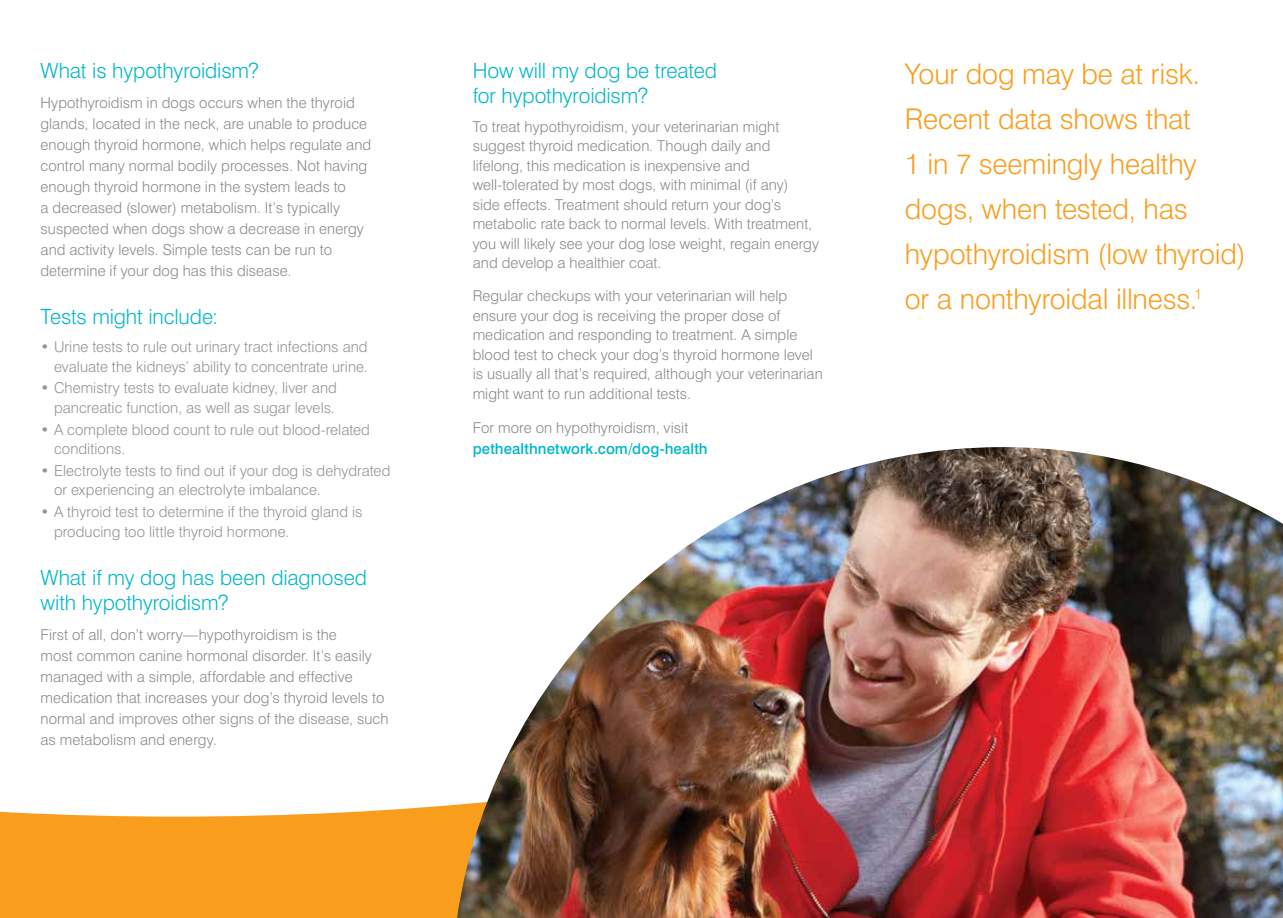
<style>
.page{position:relative;width:1283px;height:918px;background:#fff}
.page>*{position:absolute;margin:0;border:0;box-sizing:border-box;transform-origin:0 0}
.t1{font:300 28.5px/45px "Swiss 721 BT";letter-spacing:-.01em;color:#f99d1c}
.t2{font:300 21px/25.5px "Swiss 721 BT";letter-spacing:-.01em;color:#00b7c9}
.t3{font:300 15px/21px "Swiss 721 BT";letter-spacing:.005em;color:#878a8f}
.t4{font:300 15px/19.5px "Swiss 721 BT";letter-spacing:.005em;color:#909498}
.t5{font:500 15px "Swiss 721 BT";letter-spacing:.005em;color:#00b7c9}
</style>
<div class="page">
<div style="left:0;top:0;width:1282px;height:918px;background:#f99d1c"></div>
<div style="left:0;top:0;width:1282px;height:817px;background:#fff"></div>
<img style="left:457px;top:447px;width:825px;height:471px">
<h2 class="t2" style="left:40px;top:57px;width:220px">What is hypothyroidism?</h2>
<p class="t3" style="left:40px;top:92px;width:332px">Hypothyroidism in dogs occurs when the thyroid glands, located in the neck, are unable to produce enough thyroid hormone, which helps regulate and control many normal bodily processes. Not having enough thyroid hormone in the system leads to<br>a decreased (slower) metabolism. It’s typically suspected when dogs show a decrease in energy and activity levels. Simple tests can be run to determine if your dog has this disease.</p>
<h2 class="t2" style="left:40px;top:303px;width:179px">Tests might include:</h2>
<p class="t4" style="left:40px;top:337px;width:329px;text-align:right">• Urine tests to rule out urinary tract infections and evaluate the kidneys’ ability to concentrate urine.</p>
<p class="t4" style="left:40px;top:378px;width:298px;text-align:right">• Chemistry tests to evaluate kidney, liver and pancreatic function, as well as sugar levels.</p>
<p class="t4" style="left:54px;top:419px;width:317px;text-indent:-14px">• A complete blood count to rule out blood-related conditions.</p>
<p class="t4" style="left:54px;top:461px;width:338px;text-indent:-14px">• Electrolyte tests to find out if your dog is dehydrated or experiencing an electrolyte imbalance.</p>
<p class="t4" style="left:54px;top:502px;width:310px;text-indent:-14px">• A thyroid test to determine if the thyroid gland is producing too little thyroid hormone.</p>
<h2 class="t2" style="left:40px;top:564px;width:328px">What if my dog has been diagnosed with hypothyroidism?</h2>
<p class="t3" style="left:40px;top:624px;width:349px">First of all, don’t worry—hypothyroidism is the<br>most common canine hormonal disorder. It’s easily managed with a simple, affordable and effective medication that increases your dog’s thyroid levels to normal and improves other signs of the disease, such as metabolism and energy.</p>
<h2 class="t2" style="left:472px;top:57px;width:246px">How will my dog be treated for hypothyroidism?</h2>
<p class="t3" style="left:472px;top:116px;width:348px;line-height:19.5px">To treat hypothyroidism, your veterinarian might suggest thyroid medication. Though daily and lifelong, this medication is inexpensive and well-tolerated by most dogs, with minimal (if any) side effects. Treatment should return your dog’s metabolic rate back to normal levels. With treatment, you will likely see your dog lose weight, regain energy and develop a healthier coat.</p>
<p class="t3" style="left:472px;top:286px;width:352px;line-height:19.5px">Regular checkups with your veterinarian will help ensure your dog is receiving the proper dose of medication and responding to treatment. A simple blood test to check your dog’s thyroid hormone level is usually all that’s required, although your veterinarian might want to run additional tests.</p>
<p class="t3" style="left:472px;top:417px;width:217px">For more on hypothyroidism, visit</p>
<p class="t5" style="left:472px;top:440px;width:236px">pethealthnetwork.com/dog-health</p>
<h1 class="t1" style="left:904px;top:51px;width:342px">Your dog may be at risk.<br>Recent data shows that<br>1 in 7 seemingly healthy dogs, when tested, has hypothyroidism (low thyroid) or a nonthyroidal illness.<sup>1</sup></h1>
</div>
